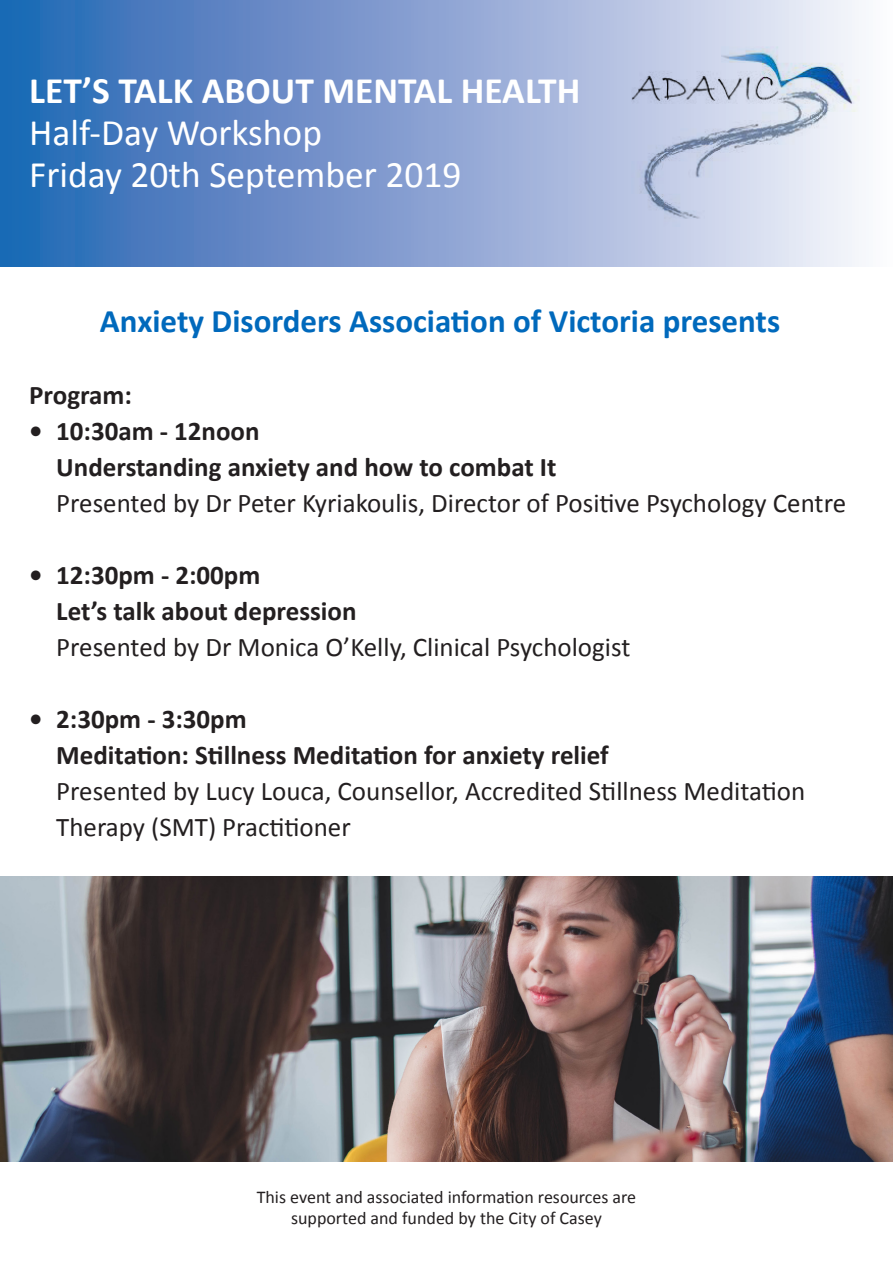
<style>
.page{position:relative;width:893px;height:1263px;background:#fff}
.page>*{position:absolute;margin:0;border:0;box-sizing:border-box;transform-origin:0 0}
.t1{font:700 37.5px/42px "Calibri";color:#fff}
.t2{font:37.5px "Calibri";color:#fff}
.t3{font:700 33px "Calibri";color:#0069bc}
.t4{font:27px/36px "Calibri";color:#231f20}
.t5{font:700 27px "Calibri";color:#231f20}
.t6{font:18px/21px "Calibri";color:#231f20;text-align:center}
.s1{font-weight:400}
.s2{font-weight:700}
</style>
<div class="page">
<div style="left:1px;top:1px;width:892px;height:266px;background:linear-gradient(to right,#225fb1,#fcf4fb)"></div>
<img style="left:615px;top:31px;width:253px;height:206px">
<img style="left:1px;top:877px;width:892px;height:285px">
<p class="t1" style="left:29px;top:70px;width:553px">LET’S TALK ABOUT MENTAL HEALTH<br><span class="s1">Half-Day Workshop</span></p>
<p class="t2" style="left:29px;top:151px;width:434px">Friday 20th September 2019</p>
<p class="t3" style="left:100px;top:300px;width:682px">Anxiety Disorders Association of Victoria presents</p>
<p class="t5" style="left:29px;top:378px;width:104px">Program:</p>
<p class="t4" style="left:56px;top:413px;width:791px;text-indent:-27px"><span class="s2">• 10:30am - 12noon<br>Understanding anxiety and how to combat It<br></span>Presented by Dr Peter Kyriakoulis, Director of Positive Psychology Centre</p>
<p class="t4" style="left:56px;top:557px;width:576px;text-indent:-27px"><span class="s2">• 12:30pm - 2:00pm<br>Let’s talk about depression<br></span>Presented by Dr Monica O’Kelly, Clinical Psychologist</p>
<p class="t4" style="left:56px;top:701px;width:751px;text-indent:-27px"><span class="s2">• 2:30pm - 3:30pm<br>Meditation: Stillness Meditation for anxiety relief<br></span>Presented by Lucy Louca, Counsellor, Accredited Stillness Meditation Therapy (SMT) Practitioner</p>
<p class="t6" style="left:257px;top:1187px;width:381px">This event and associated information resources are supported and funded by the City of Casey</p>
</div>
